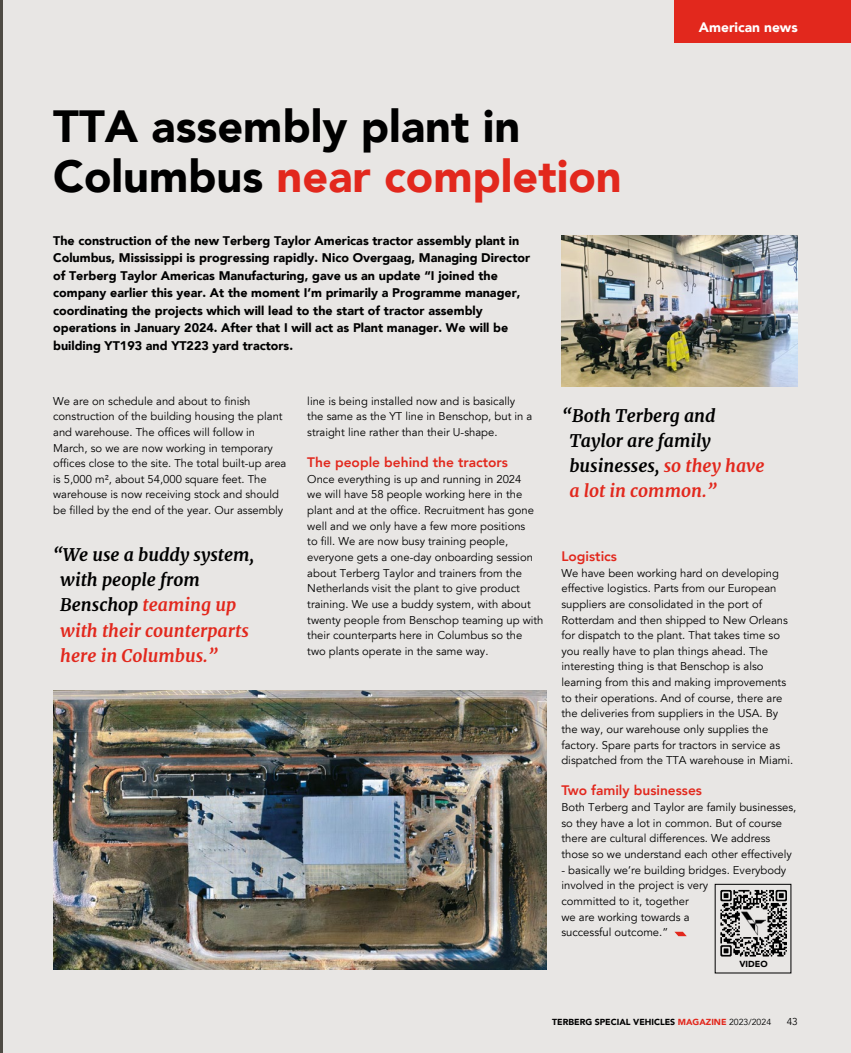
<style>
.page{position:relative;width:851px;height:1053px;background:#fff}
.page>*{position:absolute;margin:0;border:0;box-sizing:border-box;transform-origin:0 0}
.t1{font:900 45px/50px "Avenir";color:#000}
.t2{font:italic 700 17.5px/25px "Merriweather";color:#e2281d}
.t3{font:italic 700 17.5px/25px "Merriweather";color:#000}
.t4{font:800 13.75px "Avenir";color:#e2281d}
.t5{font:900 13.75px "Avenir";color:#fff}
.t6{font:900 12.5px/17.5px "Avenir";color:#000}
.t7{font:11.25px/15.6px "Avenir";color:#000}
.t8{font:10px "Avenir";color:#000}
.t9{font:900 8.75px "Avenir";color:#000}
.s1{color:#e2281d}
.s2{color:#000}
.s3{font-weight:400}
</style>
<div class="page">
<div style="left:3px;top:0;width:847px;height:1052px;background:#e8e6e4"></div>
<hr style="left:0;top:0;width:2px;height:1052px;background:#4e4b44">
<svg style="left:674px;top:931px;width:12px;height:5px"></svg>
<img style="left:561px;top:235px;width:236px;height:151px">
<img style="left:53px;top:690px;width:493px;height:279px">
<svg style="left:718px;top:888px;width:70px;height:70px"></svg>
<svg style="left:720px;top:889px;width:66px;height:67px"></svg>
<img style="left:741px;top:911px;width:24px;height:24px">
<div style="left:673px;top:0;width:177px;height:43px;background:#e2281d"></div>
<h1 class="t1" style="left:53px;top:104px;width:570px">TTA assembly plant in<br>Columbus <span class="s1">near completion</span></h1>
<p class="t6" style="left:53px;top:232px;width:478px">The construction of the new Terberg Taylor Americas tractor assembly plant in Columbus, Mississippi is progressing rapidly. Nico Overgaag, Managing Director of Terberg Taylor Americas Manufacturing, gave us an update “I joined the company earlier this year. At the moment I’m primarily a Programme manager, coordinating the projects which will lead to the start of tractor assembly operations in January 2024. After that I will act as Plant manager. We will be building YT193 and YT223 yard tractors.</p>
<p class="t5" style="left:698px;top:21px;width:100px">American news</p>
<p class="t7" style="left:53px;top:394px;width:235px">We are on schedule and about to finish construction of the building housing the plant and warehouse. The offices will follow in March, so we are now working in temporary offices close to the site. The total built-up area is 5,000 m², about 54,000 square feet. The warehouse is now receiving stock and should be filled by the end of the year. Our assembly</p>
<p class="t7" style="left:307px;top:394px;width:227px">line is being installed now and is basically the same as the YT line in Benschop, but in a straight line rather than their U-shape.</p>
<p class="t4" style="left:307px;top:451px;width:202px">The people behind the tractors</p>
<p class="t7" style="left:307px;top:472px;width:238px">Once everything is up and running in 2024<br>we will have 58 people working here in the plant and at the office. Recruitment has gone well and we only have a few more positions<br>to fill. We are now busy training people, everyone gets a one-day onboarding session about Terberg Taylor and trainers from the Netherlands visit the plant to give product training. We use a buddy system, with about twenty people from Benschop teaming up with their counterparts here in Columbus so the two plants operate in the same way.</p>
<h2 class="t2" style="left:60px;top:542px;width:195px;text-indent:-7px"><span class="s2">“We use a buddy system, with people from<br>Benschop</span> teaming up with their counterparts here in Columbus.”</h2>
<h2 class="t3" style="left:569px;top:402px;width:197px;text-indent:-7px">“Both Terberg and<br>Taylor are family businesses, <span class="s1">so they have a lot in common.”</span></h2>
<p class="t4" style="left:561px;top:545px;width:57px">Logistics</p>
<p class="t7" style="left:561px;top:566px;width:233px">We have been working hard on developing effective logistics. Parts from our European suppliers are consolidated in the port of Rotterdam and then shipped to New Orleans for dispatch to the plant. That takes time so you really have to plan things ahead. The interesting thing is that Benschop is also learning from this and making improvements to their operations. And of course, there are the deliveries from suppliers in the USA. By the way, our warehouse only supplies the factory. Spare parts for tractors in service as dispatched from the TTA warehouse in Miami.</p>
<p class="t4" style="left:561px;top:780px;width:142px">Two family businesses</p>
<p class="t7" style="left:561px;top:800px;width:236px">Both Terberg and Taylor are family businesses, so they have a lot in common. But of course there are cultural differences. We address those so we understand each other effectively</p>
<p class="t7" style="left:561px;top:862px;width:226px">- basically we’re building bridges. Everybody involved in the project is very<br>committed to it, together<br>we are working towards a<br>successful outcome.”</p>
<p class="t9" style="left:739px;top:960px;width:30px">VIDEO</p>
<p class="t9" style="left:552px;top:1018px;width:220px">TERBERG SPECIAL VEHICLES <span class="s1">MAGAZINE</span> <span class="s3">2023/2024</span></p>
<p class="t8" style="left:786px;top:1017px;width:13px">43</p>
</div>
